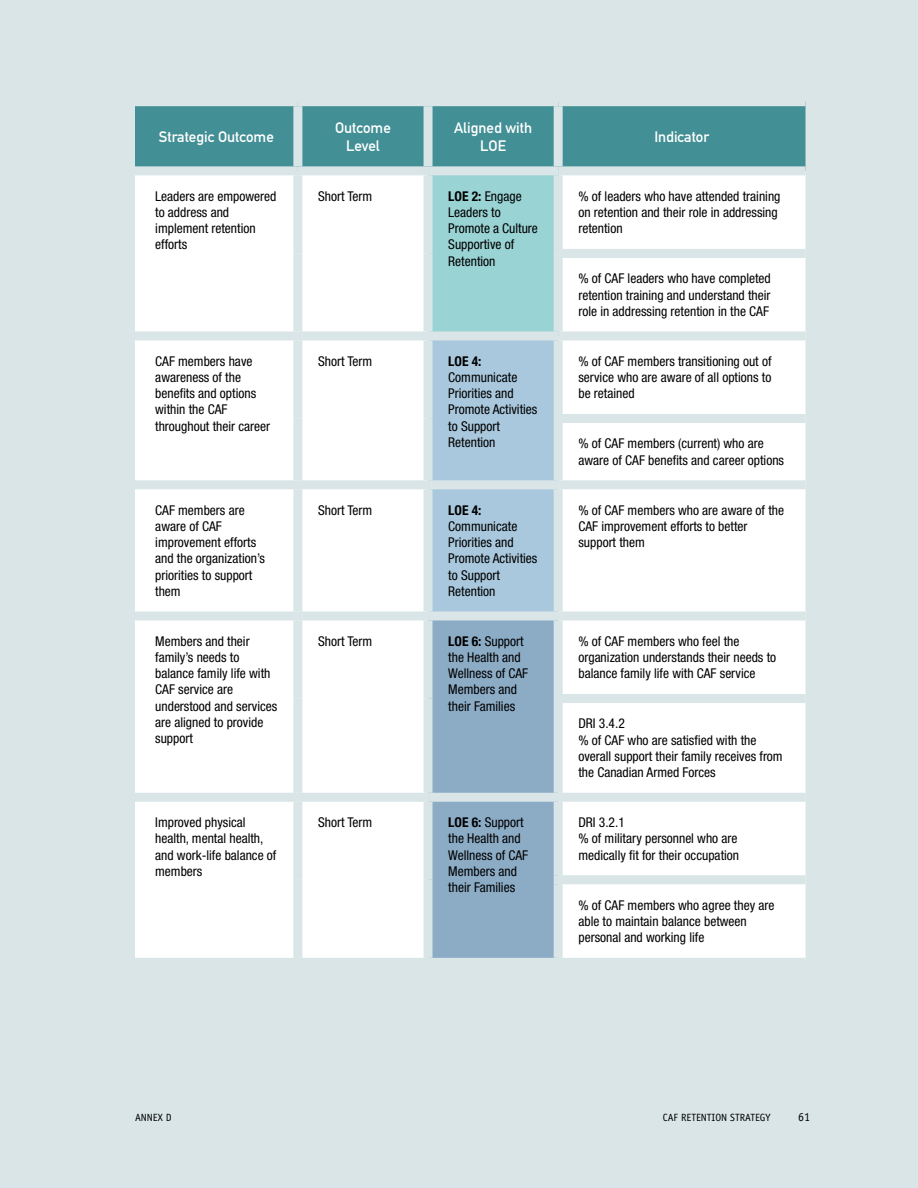
<style>
.page{position:relative;width:918px;height:1188px;background:#d9e5e6}
.page>*{position:absolute;margin:0;border:0;box-sizing:border-box;transform-origin:0 0}
.Table_head{font:15px/18px "DIN Mittelschrift Std";color:#fff;text-align:center}
.Table{font:condensed 13.5px/16.2px "Helvetica Neue LT Std";color:#000}
.Table_LOE_Annex_D{font:condensed 13.5px/16.2px "Helvetica Neue LT Std";color:#000}
.t1{font:12px "Officina Sans Std";color:#000}
.t2{font:10.5px "Officina Sans Std";color:#000}
.s1{font-weight:700}
</style>
<div class="page">
<div style="left:135px;top:106px;width:671px;height:60px;background:#428f95"></div>
<div style="left:135px;top:175px;width:671px;height:783px;background:#fff"></div>
<div style="left:428px;top:171px;width:130px;height:165px;background:#9ad3d4"></div>
<div style="left:433px;top:340px;width:121px;height:271px;background:#a9c8dd"></div>
<div style="left:433px;top:620px;width:121px;height:338px;background:#8cacc6"></div>
<div style="left:554px;top:249px;width:252px;height:9px;background:#d9e5e6"></div>
<div style="left:558px;top:331px;width:248px;height:9px;background:#d9e5e6"></div>
<div style="left:554px;top:414px;width:252px;height:9px;background:#d9e5e6"></div>
<div style="left:558px;top:480px;width:248px;height:9px;background:#d9e5e6"></div>
<div style="left:558px;top:611px;width:248px;height:9px;background:#d9e5e6"></div>
<div style="left:554px;top:694px;width:252px;height:9px;background:#d9e5e6"></div>
<div style="left:558px;top:793px;width:248px;height:9px;background:#d9e5e6"></div>
<div style="left:554px;top:875px;width:252px;height:9px;background:#d9e5e6"></div>
<div style="left:428px;top:166px;width:130px;height:9px;background:#d9e5e6"></div>
<div style="left:293px;top:106px;width:9px;height:60px;background:#d9e5e6"></div>
<div style="left:424px;top:106px;width:9px;height:60px;background:#d9e5e6"></div>
<div style="left:554px;top:106px;width:9px;height:60px;background:#d9e5e6"></div>
<div style="left:554px;top:489px;width:9px;height:122px;background:#d9e5e6"></div>
<div style="left:554px;top:175px;width:9px;height:74px;background:#d9e5e6"></div>
<div style="left:554px;top:258px;width:9px;height:73px;background:#d9e5e6"></div>
<div style="left:428px;top:331px;width:130px;height:9px;background:#d9e5e6"></div>
<div style="left:554px;top:340px;width:9px;height:74px;background:#d9e5e6"></div>
<div style="left:554px;top:423px;width:9px;height:57px;background:#d9e5e6"></div>
<div style="left:428px;top:480px;width:130px;height:9px;background:#d9e5e6"></div>
<div style="left:298px;top:331px;width:130px;height:9px;background:#d9e5e6"></div>
<div style="left:298px;top:480px;width:130px;height:9px;background:#d9e5e6"></div>
<div style="left:135px;top:331px;width:163px;height:9px;background:#d9e5e6"></div>
<div style="left:135px;top:480px;width:163px;height:9px;background:#d9e5e6"></div>
<div style="left:428px;top:611px;width:130px;height:9px;background:#d9e5e6"></div>
<div style="left:554px;top:620px;width:9px;height:74px;background:#d9e5e6"></div>
<div style="left:554px;top:703px;width:9px;height:90px;background:#d9e5e6"></div>
<div style="left:298px;top:611px;width:130px;height:9px;background:#d9e5e6"></div>
<div style="left:135px;top:611px;width:163px;height:9px;background:#d9e5e6"></div>
<div style="left:428px;top:793px;width:130px;height:9px;background:#d9e5e6"></div>
<div style="left:554px;top:802px;width:9px;height:73px;background:#d9e5e6"></div>
<div style="left:554px;top:884px;width:9px;height:74px;background:#d9e5e6"></div>
<div style="left:298px;top:793px;width:130px;height:9px;background:#d9e5e6"></div>
<div style="left:135px;top:793px;width:163px;height:9px;background:#d9e5e6"></div>
<div style="left:293px;top:175px;width:9px;height:78px;background:#d9e5e6"></div>
<div style="left:424px;top:175px;width:9px;height:78px;background:#d9e5e6"></div>
<div style="left:293px;top:253px;width:9px;height:78px;background:#d9e5e6"></div>
<div style="left:424px;top:253px;width:9px;height:78px;background:#d9e5e6"></div>
<div style="left:293px;top:340px;width:9px;height:78px;background:#d9e5e6"></div>
<div style="left:424px;top:340px;width:9px;height:78px;background:#d9e5e6"></div>
<div style="left:293px;top:418px;width:9px;height:62px;background:#d9e5e6"></div>
<div style="left:424px;top:418px;width:9px;height:62px;background:#d9e5e6"></div>
<div style="left:293px;top:489px;width:9px;height:122px;background:#d9e5e6"></div>
<div style="left:424px;top:489px;width:9px;height:122px;background:#d9e5e6"></div>
<div style="left:293px;top:620px;width:9px;height:79px;background:#d9e5e6"></div>
<div style="left:424px;top:620px;width:9px;height:79px;background:#d9e5e6"></div>
<div style="left:293px;top:699px;width:9px;height:94px;background:#d9e5e6"></div>
<div style="left:424px;top:699px;width:9px;height:94px;background:#d9e5e6"></div>
<div style="left:293px;top:802px;width:9px;height:78px;background:#d9e5e6"></div>
<div style="left:424px;top:802px;width:9px;height:78px;background:#d9e5e6"></div>
<div style="left:293px;top:880px;width:9px;height:78px;background:#d9e5e6"></div>
<div style="left:424px;top:880px;width:9px;height:78px;background:#d9e5e6"></div>
<p class="Table_head" style="left:159px;top:127px;width:116px">Strategic Outcome</p>
<p class="Table_head" style="left:335px;top:118px;width:57px">Outcome</p>
<p class="Table_head" style="left:346px;top:136px;width:35px">Level</p>
<p class="Table_head" style="left:454px;top:118px;width:79px">Aligned with<br>LOE</p>
<p class="Table_head" style="left:654px;top:127px;width:56px">Indicator</p>
<p class="Table" style="left:155px;top:188px;width:123px">Leaders are empowered to address and implement retention efforts</p>
<p class="Table" style="left:318px;top:188px;width:56px">Short Term</p>
<p class="Table_LOE_Annex_D" style="left:448px;top:188px;width:91px"><span class="s1">LOE 2:</span> Engage<br>Leaders to<br>Promote a Culture<br>Supportive of<br>Retention</p>
<p class="Table" style="left:578px;top:188px;width:204px">% of leaders who have attended training on retention and their role in addressing retention</p>
<p class="Table" style="left:578px;top:270px;width:194px;text-align:justify">% of CAF leaders who have completed retention training and understand their role in addressing retention in the CAF</p>
<p class="Table" style="left:155px;top:353px;width:116px">CAF members have awareness of the benefits and options within the CAF throughout their career</p>
<p class="Table" style="left:318px;top:353px;width:56px">Short Term</p>
<p class="Table_LOE_Annex_D" style="left:448px;top:353px;width:91px"><span class="s1">LOE 4:<br></span>Communicate<br>Priorities and<br>Promote Activities to Support<br>Retention</p>
<p class="Table" style="left:578px;top:353px;width:195px;text-align:justify">% of CAF members transitioning out of service who are aware of all options to be retained</p>
<p class="Table" style="left:578px;top:435px;width:207px">% of CAF members (current) who are aware of CAF benefits and career options</p>
<p class="Table" style="left:155px;top:502px;width:111px">CAF members are aware of CAF improvement efforts and the organization’s priorities to support them</p>
<p class="Table" style="left:318px;top:502px;width:56px">Short Term</p>
<p class="Table_LOE_Annex_D" style="left:448px;top:502px;width:91px"><span class="s1">LOE 4:<br></span>Communicate<br>Priorities and<br>Promote Activities to Support<br>Retention</p>
<p class="Table" style="left:578px;top:502px;width:207px">% of CAF members who are aware of the<br>CAF improvement efforts to better support them</p>
<p class="Table" style="left:155px;top:633px;width:124px">Members and their family’s needs to balance family life with<br>CAF service are understood and services are aligned to provide support</p>
<p class="Table" style="left:318px;top:633px;width:56px">Short Term</p>
<p class="Table_LOE_Annex_D" style="left:448px;top:633px;width:81px"><span class="s1">LOE 6:</span> Support the Health and<br>Wellness of CAF<br>Members and their Families</p>
<p class="Table" style="left:578px;top:633px;width:199px">% of CAF members who feel the organization understands their needs to balance family life with CAF service</p>
<p class="Table" style="left:578px;top:715px;width:206px">DRI 3.4.2<br>% of CAF who are satisfied with the overall support their family receives from the Canadian Armed Forces</p>
<p class="Table" style="left:155px;top:814px;width:123px">Improved physical health, mental health, and work-life balance of members</p>
<p class="Table" style="left:318px;top:814px;width:56px">Short Term</p>
<p class="Table_LOE_Annex_D" style="left:448px;top:814px;width:81px"><span class="s1">LOE 6:</span> Support the Health and<br>Wellness of CAF<br>Members and their Families</p>
<p class="Table" style="left:578px;top:814px;width:162px">DRI 3.2.1<br>% of military personnel who are medically fit for their occupation</p>
<p class="Table" style="left:578px;top:897px;width:197px">% of CAF members who agree they are able to maintain balance between personal and working life</p>
<p class="t2" style="left:135px;top:1111px;width:38px">ANNEX D</p>
<p class="t2" style="left:663px;top:1111px;width:109px">CAF RETENTION STRATEGY</p>
<p class="t1" style="left:798px;top:1109px;width:13px">61</p>
</div>
